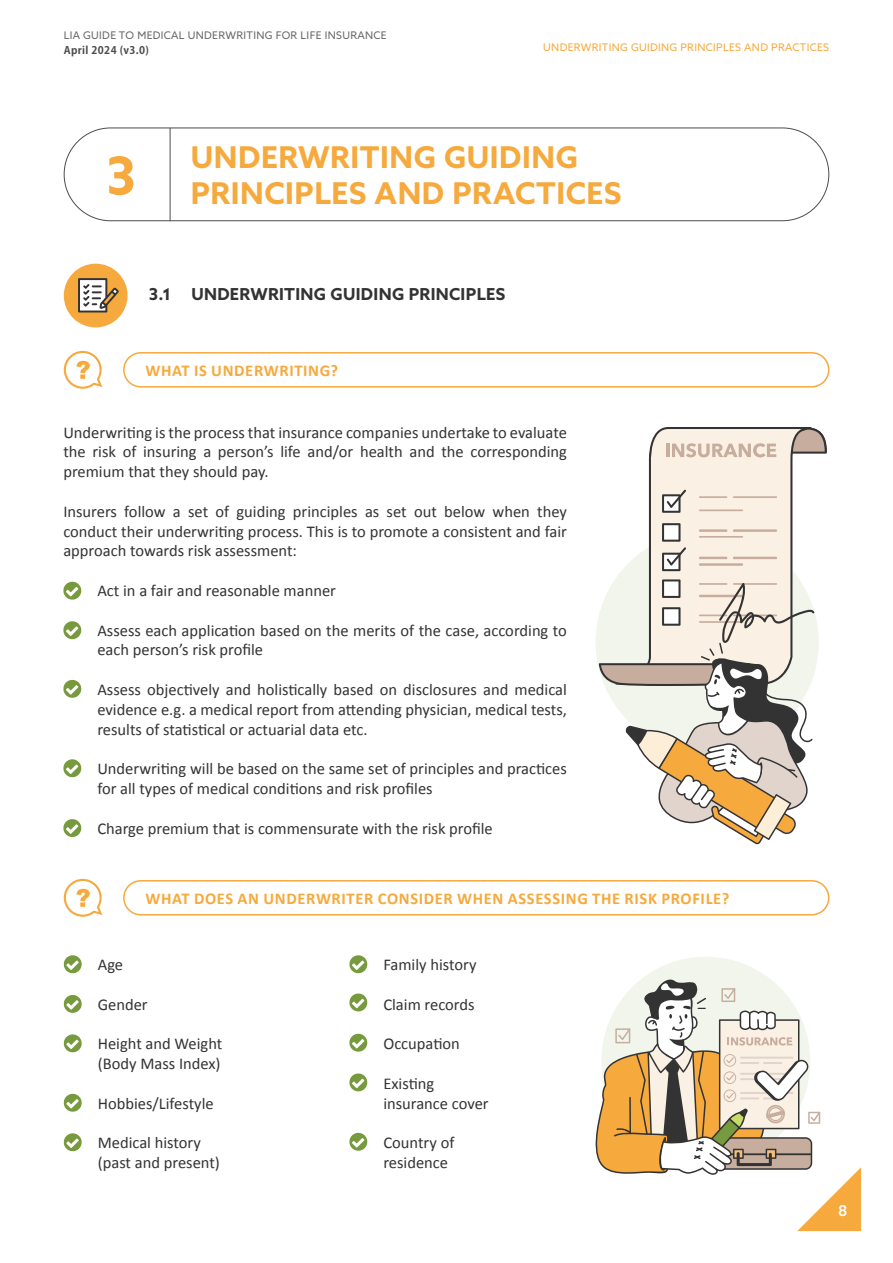
<style>
.page{position:relative;width:893px;height:1263px;background:#fff}
.page>*{position:absolute;margin:0;border:0;box-sizing:border-box;transform-origin:0 0}
.t1{font:700 52.5px "Azo Sans";color:#f6a93c}
.t2{font:700 30px/36px "Azo Sans";letter-spacing:.02em;color:#f6a93c}
.t3{font:16.5px/19.8px "Calibri";color:#333}
.t4{font:700 16.5px "Calibri";letter-spacing:.04em;color:#f6a93c}
.t5{font:700 16.5px "Azo Sans";letter-spacing:.02em;color:#333}
.t6{font:500 15px "Azo Sans";color:#fff}
.t7{font:10.5px "Azo Sans";letter-spacing:.03em;color:#666}
.t8{font:10.5px "Azo Sans";letter-spacing:.03em;color:#f6a93c}
.t9{font:700 10.5px "Adobe Gothic Std";letter-spacing:.035em;color:#4d4d4d}
</style>
<div class="page">
<div style="left:64px;top:264px;width:64px;height:63px;background:#f6a93c;border-radius:50%"></div>
<hr style="left:170px;top:128px;width:1px;height:93px;background:#4d4d4d">
<div style="left:64px;top:128px;width:765px;height:93px;border:1px solid #4d4d4d;border-radius:46px"></div>
<div style="left:123px;top:880px;width:706px;height:35px;border:2px solid #f6a93c;border-radius:17px"></div>
<svg style="left:64px;top:879px;width:38px;height:38px"></svg>
<svg style="left:63px;top:582px;width:18px;height:18px"></svg>
<svg style="left:63px;top:621px;width:18px;height:18px"></svg>
<svg style="left:63px;top:680px;width:18px;height:18px"></svg>
<svg style="left:63px;top:759px;width:18px;height:18px"></svg>
<svg style="left:63px;top:819px;width:18px;height:18px"></svg>
<svg style="left:64px;top:955px;width:18px;height:18px"></svg>
<svg style="left:64px;top:995px;width:18px;height:18px"></svg>
<svg style="left:64px;top:1034px;width:18px;height:18px"></svg>
<svg style="left:64px;top:1094px;width:18px;height:18px"></svg>
<svg style="left:64px;top:1133px;width:18px;height:18px"></svg>
<svg style="left:349px;top:955px;width:18px;height:18px"></svg>
<svg style="left:349px;top:993px;width:18px;height:18px"></svg>
<svg style="left:349px;top:1034px;width:18px;height:18px"></svg>
<svg style="left:349px;top:1073px;width:18px;height:18px"></svg>
<svg style="left:349px;top:1133px;width:18px;height:18px"></svg>
<svg style="left:616px;top:427px;width:183px;height:152px;fill:#faf0e3"></svg>
<hr style="left:699px;top:496px;width:28px;height:2px;background:#c7ad9e">
<hr style="left:699px;top:509px;width:44px;height:2px;background:#c7ad9e">
<hr style="left:733px;top:496px;width:44px;height:2px;background:#c7ad9e">
<hr style="left:699px;top:529px;width:28px;height:3px;background:#c7ad9e">
<hr style="left:699px;top:536px;width:44px;height:2px;background:#c7ad9e">
<hr style="left:733px;top:529px;width:44px;height:3px;background:#c7ad9e">
<hr style="left:699px;top:557px;width:28px;height:2px;background:#c7ad9e">
<hr style="left:699px;top:563px;width:44px;height:3px;background:#c7ad9e">
<hr style="left:733px;top:557px;width:44px;height:2px;background:#c7ad9e">
<svg style="left:662px;top:490px;width:24px;height:23px"></svg>
<svg style="left:662px;top:523px;width:24px;height:48px"></svg>
<svg style="left:666px;top:427px;width:161px;height:30px;background:#d6c9bd"></svg>
<svg style="left:599px;top:579px;width:215px;height:265px"></svg>
<div style="left:601px;top:957px;width:209px;height:208px;background:#f1f5ec;border-radius:50%"></div>
<svg style="left:595px;top:978px;width:266px;height:253px"></svg>
<svg style="left:78px;top:278px;width:41px;height:34px"></svg>
<div style="left:123px;top:352px;width:706px;height:36px;border:2px solid #f6a93c;border-radius:17px"></div>
<svg style="left:64px;top:351px;width:38px;height:38px"></svg>
<p class="t7" style="left:64px;top:29px;width:324px">LIA GUIDE TO MEDICAL UNDERWRITING FOR LIFE INSURANCE</p>
<p class="t9" style="left:64px;top:44px;width:87px">April 2024 (v3.0)</p>
<p class="t8" style="left:543px;top:40px;width:287px">UNDERWRITING GUIDING PRINCIPLES AND PRACTICES</p>
<h1 class="t1" style="left:106px;top:141px;width:31px">3</h1>
<h2 class="t2" style="left:191px;top:139px;width:432px">UNDERWRITING GUIDING<br>PRINCIPLES AND PRACTICES</h2>
<p class="t5" style="left:149px;top:283px;width:358px">3.1 UNDERWRITING GUIDING PRINCIPLES</p>
<p class="t4" style="left:146px;top:359px;width:194px">WHAT IS UNDERWRITING?</p>
<p class="t3" style="left:63px;top:422px;width:505px;text-align:justify">Underwriting is the process that insurance companies undertake to evaluate the risk of insuring a person’s life and/or health and the corresponding premium that they should pay.</p>
<p class="t3" style="left:63px;top:501px;width:505px;text-align:justify">Insurers follow a set of guiding principles as set out below when they conduct their underwriting process. This is to promote a consistent and fair approach towards risk assessment:</p>
<p class="t3" style="left:97px;top:580px;width:240px">Act in a fair and reasonable manner</p>
<p class="t3" style="left:97px;top:620px;width:471px">Assess each application based on the merits of the case, according to each person’s risk profile</p>
<p class="t3" style="left:97px;top:679px;width:471px;text-align:justify">Assess objectively and holistically based on disclosures and medical evidence e.g. a medical report from attending physician, medical tests, results of statistical or actuarial data etc.</p>
<p class="t3" style="left:97px;top:758px;width:471px">Underwriting will be based on the same set of principles and practices for all types of medical conditions and risk profiles</p>
<p class="t3" style="left:97px;top:818px;width:397px">Charge premium that is commensurate with the risk profile</p>
<p class="t4" style="left:146px;top:887px;width:585px">WHAT DOES AN UNDERWRITER CONSIDER WHEN ASSESSING THE RISK PROFILE?</p>
<p class="t3" style="left:98px;top:954px;width:27px">Age</p>
<p class="t3" style="left:98px;top:994px;width:51px">Gender</p>
<p class="t3" style="left:98px;top:1033px;width:126px">Height and Weight (Body Mass Index)</p>
<p class="t3" style="left:98px;top:1093px;width:117px">Hobbies/Lifestyle</p>
<p class="t3" style="left:98px;top:1132px;width:124px">Medical history (past and present)</p>
<p class="t3" style="left:383px;top:954px;width:95px">Family history</p>
<p class="t3" style="left:383px;top:994px;width:93px">Claim records</p>
<p class="t3" style="left:383px;top:1033px;width:78px">Occupation</p>
<p class="t3" style="left:383px;top:1073px;width:107px">Existing insurance cover</p>
<p class="t3" style="left:383px;top:1132px;width:72px">Country of residence</p>
<p class="t6" style="left:838px;top:1200px;width:11px">8</p>
</div>
